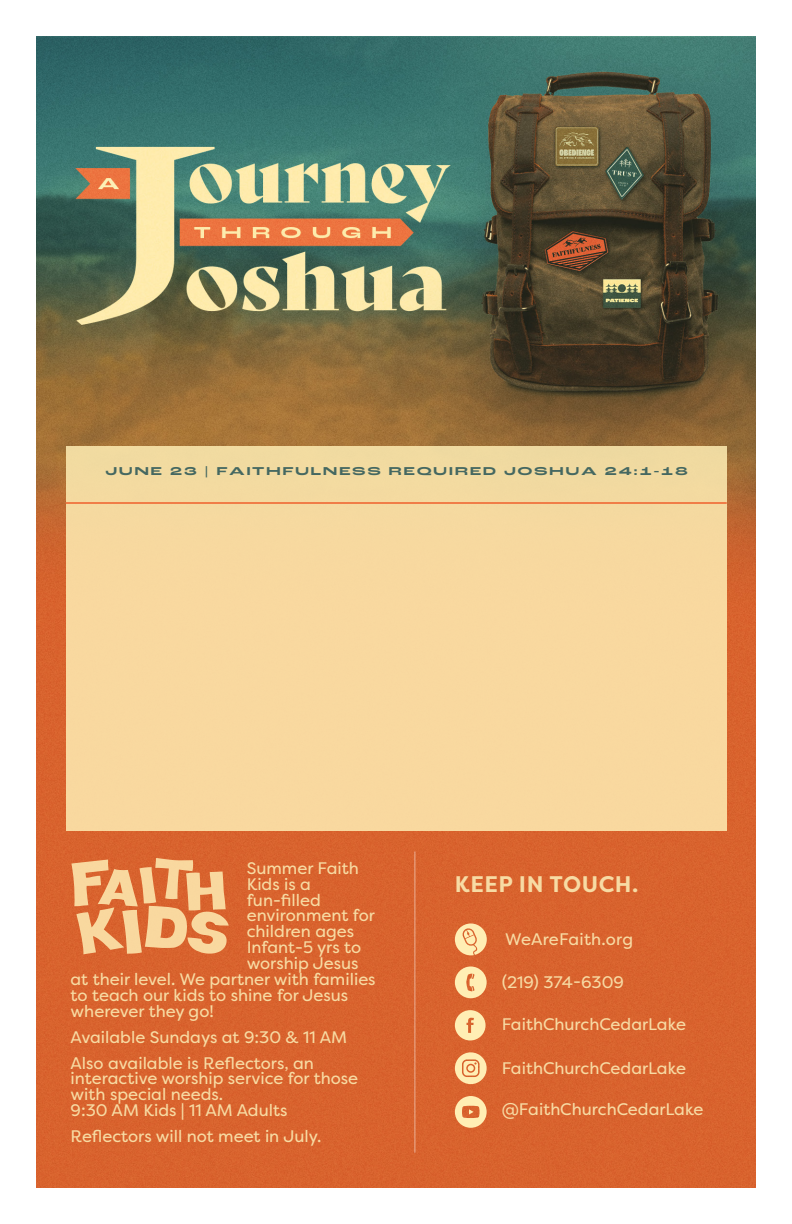
<style>
.page{position:relative;width:792px;height:1224px;background:#fff}
.page>*{position:absolute;margin:0;border:0;box-sizing:border-box;transform-origin:0 0}
.t1{font:700 22.6px "Filson Pro";letter-spacing:.025em;color:#f7dba4}
.t2{font:16.8px/15.8px "Filson Pro";color:#f7dba3}
.t3{font:16.8px "Filson Pro";color:#f7dba4}
.t4{font:700 12px "Roc Grotesk Extra Wide";letter-spacing:.13em;color:#456861;scale:.96 1}
</style>
<div class="page">
<img style="left:36px;top:36px;width:720px;height:1152px">
<div style="left:66px;top:446px;width:661px;height:385px;background:#f8d89f"></div>
<hr style="left:66px;top:502px;width:661px;height:2px;background:#f07d48">
<svg style="left:71px;top:858px;width:158px;height:96px;background:#e89e67"></svg>
<svg style="left:455px;top:923px;width:32px;height:32px"></svg>
<svg style="left:455px;top:966px;width:32px;height:32px"></svg>
<svg style="left:455px;top:1010px;width:31px;height:30px"></svg>
<svg style="left:455px;top:1052px;width:32px;height:32px"></svg>
<hr style="left:414px;top:852px;width:1px;height:301px;background:#fff">
<svg style="left:455px;top:1096px;width:32px;height:32px"></svg>
<p class="t4" style="left:105px;top:464px;width:609px">JUNE 23 | FAITHFULNESS REQUIRED JOSHUA 24:1-18</p>
<p class="t2" style="left:247px;top:860px;width:114px">Summer Faith</p>
<p class="t2" style="left:247px;top:876px;width:66px">Kids is a</p>
<p class="t2" style="left:247px;top:892px;width:76px">fun-filled</p>
<p class="t2" style="left:247px;top:907px;width:130px">environment for</p>
<p class="t2" style="left:247px;top:923px;width:109px">children ages</p>
<p class="t2" style="left:247px;top:939px;width:116px">Infant-5 yrs to</p>
<p class="t2" style="left:247px;top:955px;width:113px">worship Jesus</p>
<p class="t2" style="left:71px;top:971px;width:307px">at their level. We partner with families to teach our kids to shine for Jesus wherever they go!</p>
<p class="t2" style="left:71px;top:1029px;width:278px">Available Sundays at 9:30 &amp; 11 AM</p>
<p class="t2" style="left:71px;top:1055px;width:245px">Also available is Reflectors, an</p>
<p class="t2" style="left:71px;top:1070px;width:289px">interactive worship service for those</p>
<p class="t2" style="left:71px;top:1086px;width:154px">with special needs.</p>
<p class="t2" style="left:71px;top:1102px;width:218px">9:30 AM Kids | 11 AM Adults</p>
<p class="t2" style="left:71px;top:1128px;width:252px">Reflectors will not meet in July.</p>
<p class="t1" style="left:455px;top:869px;width:185px">KEEP IN TOUCH.</p>
<p class="t3" style="left:505px;top:928px;width:129px">WeAreFaith.org</p>
<p class="t3" style="left:502px;top:971px;width:124px">(219) 374-6309</p>
<p class="t3" style="left:502px;top:1013px;width:186px">FaithChurchCedarLake</p>
<p class="t3" style="left:502px;top:1056px;width:186px">FaithChurchCedarLake</p>
<p class="t3" style="left:502px;top:1098px;width:203px">@FaithChurchCedarLake</p>
</div>
